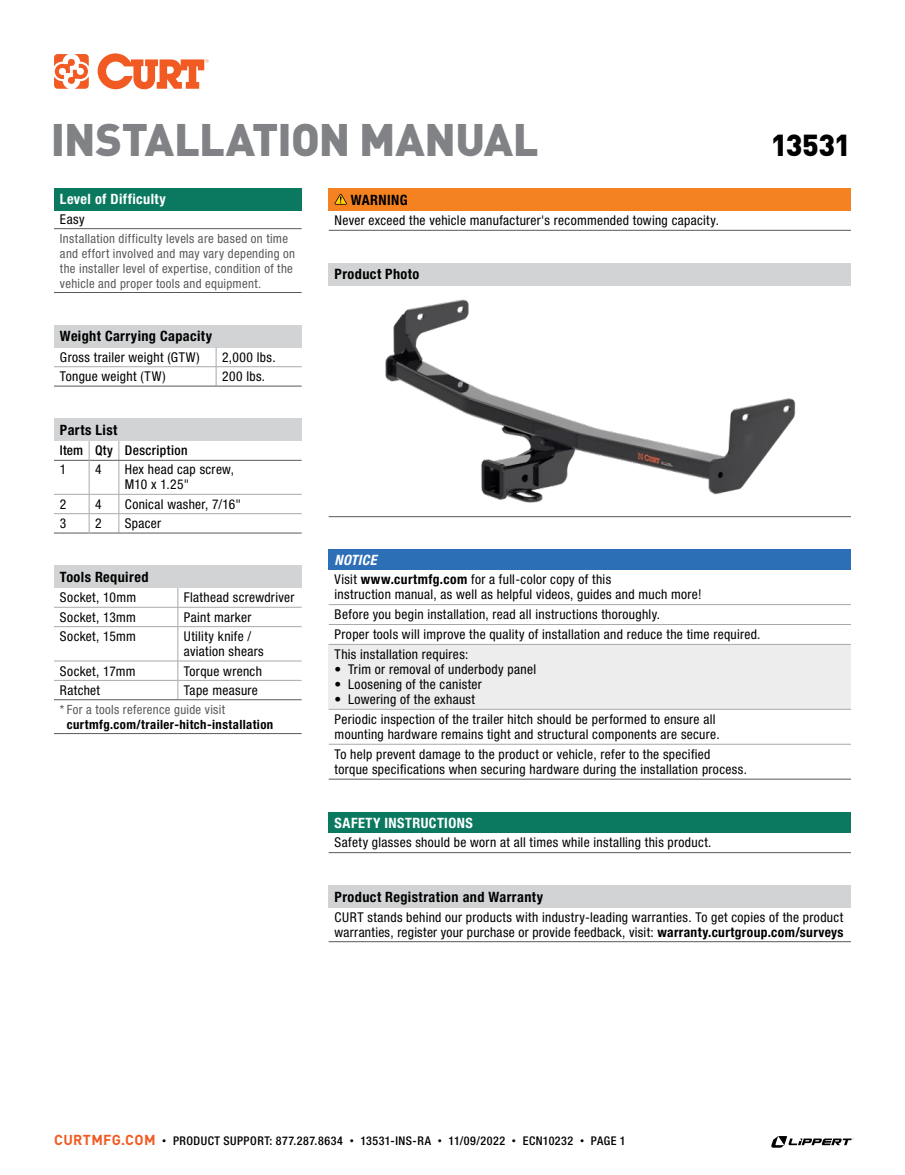
<style>
.page{position:relative;width:905px;height:1175px;background:#fff}
.page>*{position:absolute;margin:0;border:0;box-sizing:border-box;transform-origin:0 0}
.t1{font:900 45px "DINOT";letter-spacing:-.02em;color:#808285}
.t2{font:900 30px "DINOT";letter-spacing:-.02em;color:#000}
.t3{font:700 condensed 14.25px "Helvetica Neue LT Std";letter-spacing:.03em;color:#000}
.t4{font:700 condensed 14.25px "Helvetica Neue LT Std";letter-spacing:.03em;color:#fff}
.t5{font:italic 700 condensed 14.25px "Helvetica Neue LT Std";letter-spacing:.025em;color:#fff}
.t6{font:condensed 13.5px/15px "Helvetica Neue LT Std";letter-spacing:.025em;color:#000}
.t7{font:500 condensed 13.5px "Helvetica Neue LT Std";letter-spacing:.03em;color:#000}
.t8{font:condensed 12.75px/15px "Helvetica Neue LT Std";letter-spacing:.025em;color:#58595b}
.t9{font:700 condensed 12.75px "Helvetica Neue LT Std";letter-spacing:.03em;color:#000}
.t10{font:500 condensed 12px "Helvetica Neue LT Std";letter-spacing:.04em;color:#000}
.s1{font-weight:700}
.s2{font-family:"DINOT";font-weight:700;font-stretch:normal;font-size:14.25px;color:#f15a22}
.s3{font-family:"DINOT";font-weight:400;font-stretch:normal;font-size:9px}
</style>
<div class="page">
<svg style="left:771px;top:1136px;width:82px;height:11px"></svg>
<svg style="left:54px;top:53px;width:155px;height:36px"></svg>
<div style="left:328px;top:885px;width:522px;height:22px;background:#d1d3d4"></div>
<hr style="left:328px;top:941px;width:522px;height:1px;background:#58595b">
<div style="left:54px;top:325px;width:248px;height:22px;background:#d1d3d4"></div>
<svg style="left:216px;top:347px;width:1px;height:39px"></svg>
<hr style="left:54px;top:366px;width:162px;height:1px;background:#a7a9ac">
<hr style="left:216px;top:366px;width:86px;height:1px;background:#a7a9ac">
<hr style="left:54px;top:386px;width:162px;height:1px;background:#58595b">
<hr style="left:216px;top:386px;width:86px;height:1px;background:#58595b">
<div style="left:54px;top:566px;width:247px;height:22px;background:#d1d3d4"></div>
<hr style="left:54px;top:607px;width:124px;height:1px;background:#a7a9ac">
<hr style="left:178px;top:607px;width:123px;height:1px;background:#a7a9ac">
<svg style="left:177px;top:588px;width:1px;height:38px"></svg>
<hr style="left:177px;top:626px;width:1px;height:35px;background:#a7a9ac">
<svg style="left:177px;top:661px;width:1px;height:38px"></svg>
<hr style="left:54px;top:626px;width:124px;height:1px;background:#a7a9ac">
<hr style="left:178px;top:626px;width:123px;height:1px;background:#a7a9ac">
<hr style="left:54px;top:660px;width:124px;height:1px;background:#a7a9ac">
<hr style="left:178px;top:660px;width:123px;height:1px;background:#a7a9ac">
<hr style="left:54px;top:680px;width:124px;height:1px;background:#a7a9ac">
<hr style="left:178px;top:680px;width:123px;height:1px;background:#a7a9ac">
<hr style="left:54px;top:699px;width:124px;height:1px;background:#58595b">
<hr style="left:178px;top:699px;width:123px;height:1px;background:#58595b">
<hr style="left:54px;top:733px;width:124px;height:1px;background:#58595b">
<hr style="left:178px;top:733px;width:123px;height:1px;background:#58595b">
<div style="left:54px;top:188px;width:248px;height:22px;background:#0a7960"></div>
<hr style="left:54px;top:228px;width:248px;height:1px;background:#58595b">
<hr style="left:54px;top:292px;width:248px;height:1px;background:#58595b">
<div style="left:328px;top:188px;width:522px;height:22px;background:#f58220"></div>
<hr style="left:328px;top:230px;width:522px;height:1px;background:#58595b">
<svg style="left:334px;top:194px;width:13px;height:11px"></svg>
<div style="left:328px;top:812px;width:522px;height:21px;background:#0a7960"></div>
<hr style="left:328px;top:852px;width:522px;height:1px;background:#58595b">
<div style="left:328px;top:549px;width:522px;height:21px;background:#2d6fb7"></div>
<div style="left:328px;top:644px;width:522px;height:65px;background:#ededee"></div>
<hr style="left:328px;top:778px;width:522px;height:1px;background:#58595b">
<hr style="left:328px;top:624px;width:522px;height:1px;background:#a7a9ac">
<hr style="left:328px;top:644px;width:522px;height:1px;background:#a7a9ac">
<hr style="left:328px;top:709px;width:522px;height:1px;background:#a7a9ac">
<hr style="left:328px;top:744px;width:522px;height:1px;background:#a7a9ac">
<hr style="left:328px;top:604px;width:522px;height:1px;background:#a7a9ac">
<div style="left:54px;top:419px;width:248px;height:22px;background:#d1d3d4"></div>
<svg style="left:119px;top:441px;width:1px;height:19px"></svg>
<hr style="left:119px;top:460px;width:1px;height:34px;background:#a7a9ac">
<hr style="left:54px;top:494px;width:35px;height:1px;background:#a7a9ac">
<hr style="left:89px;top:494px;width:30px;height:1px;background:#a7a9ac">
<hr style="left:119px;top:494px;width:183px;height:1px;background:#a7a9ac">
<hr style="left:54px;top:513px;width:35px;height:1px;background:#a7a9ac">
<hr style="left:89px;top:513px;width:30px;height:1px;background:#a7a9ac">
<hr style="left:119px;top:513px;width:183px;height:1px;background:#a7a9ac">
<svg style="left:119px;top:494px;width:1px;height:38px"></svg>
<hr style="left:54px;top:532px;width:35px;height:1px;background:#58595b">
<hr style="left:89px;top:532px;width:30px;height:1px;background:#58595b">
<hr style="left:119px;top:532px;width:183px;height:1px;background:#58595b">
<hr style="left:54px;top:460px;width:35px;height:1px;background:#58595b">
<hr style="left:89px;top:460px;width:30px;height:1px;background:#58595b">
<hr style="left:119px;top:460px;width:183px;height:1px;background:#58595b">
<hr style="left:89px;top:460px;width:1px;height:34px;background:#a7a9ac">
<svg style="left:89px;top:494px;width:1px;height:39px"></svg>
<svg style="left:89px;top:441px;width:1px;height:19px"></svg>
<div style="left:328px;top:263px;width:522px;height:22px;background:#d1d3d4"></div>
<hr style="left:328px;top:516px;width:522px;height:1px;background:#58595b">
<img style="left:385px;top:299px;width:410px;height:204px">
<h1 class="t1" style="left:51px;top:103px;width:489px">INSTALLATION MANUAL</h1>
<h2 class="t2" style="left:770px;top:121px;width:82px">13531</h2>
<p class="t4" style="left:60px;top:190px;width:107px">Level of Difficulty</p>
<p class="t6" style="left:60px;top:211px;width:26px">Easy</p>
<p class="t8" style="left:60px;top:230px;width:237px">Installation difficulty levels are based on time and effort involved and may vary depending on the installer level of expertise, condition of the vehicle and proper tools and equipment.</p>
<p class="t3" style="left:60px;top:328px;width:154px">Weight Carrying Capacity</p>
<p class="t6" style="left:60px;top:349px;width:141px">Gross trailer weight (GTW)</p>
<p class="t6" style="left:222px;top:349px;width:55px">2,000 lbs.</p>
<p class="t6" style="left:60px;top:369px;width:107px">Tongue weight (TW)</p>
<p class="t6" style="left:222px;top:369px;width:45px">200 lbs.</p>
<p class="t3" style="left:60px;top:421px;width:59px">Parts List</p>
<p class="t7" style="left:60px;top:442px;width:129px">Item Qty Description</p>
<p class="t6" style="left:60px;top:462px;width:8px">1</p>
<p class="t6" style="left:95px;top:462px;width:8px">4</p>
<p class="t6" style="left:125px;top:462px;width:111px">Hex head cap screw,<br>M10 x 1.25"</p>
<p class="t6" style="left:60px;top:496px;width:8px">2</p>
<p class="t6" style="left:95px;top:496px;width:8px">4</p>
<p class="t6" style="left:125px;top:496px;width:118px">Conical washer, 7/16"</p>
<p class="t6" style="left:60px;top:516px;width:8px">3</p>
<p class="t6" style="left:95px;top:516px;width:8px">2</p>
<p class="t6" style="left:125px;top:516px;width:38px">Spacer</p>
<p class="t3" style="left:60px;top:568px;width:90px">Tools Required</p>
<p class="t6" style="left:60px;top:590px;width:78px">Socket, 10mm</p>
<p class="t6" style="left:184px;top:590px;width:112px">Flathead screwdriver</p>
<p class="t6" style="left:60px;top:609px;width:77px">Socket, 13mm</p>
<p class="t6" style="left:184px;top:609px;width:69px">Paint marker</p>
<p class="t6" style="left:60px;top:629px;width:77px">Socket, 15mm</p>
<p class="t6" style="left:184px;top:629px;width:81px">Utility knife / aviation shears</p>
<p class="t6" style="left:60px;top:663px;width:77px">Socket, 17mm</p>
<p class="t6" style="left:184px;top:663px;width:80px">Torque wrench</p>
<p class="t6" style="left:60px;top:682px;width:42px">Ratchet</p>
<p class="t6" style="left:184px;top:682px;width:76px">Tape measure</p>
<p class="t8" style="left:60px;top:701px;width:167px">* For a tools reference guide visit</p>
<p class="t9" style="left:67px;top:716px;width:208px">curtmfg.com/trailer-hitch-installation</p>
<p class="t3" style="left:351px;top:191px;width:58px">WARNING</p>
<p class="t6" style="left:334px;top:212px;width:386px">Never exceed the vehicle manufacturer's recommended towing capacity.</p>
<p class="t3" style="left:334px;top:265px;width:86px">Product Photo</p>
<p class="t5" style="left:334px;top:551px;width:43px">NOTICE</p>
<p class="t6" style="left:334px;top:572px;width:368px">Visit <span class="s1">www.curtmfg.com</span> for a full-color copy of this<br>instruction manual, as well as helpful videos, guides and much more!</p>
<p class="t6" style="left:334px;top:604px;width:427px;line-height:20px">Before you begin installation, read all instructions thoroughly.<br>Proper tools will improve the quality of installation and reduce the time required.<br>This installation requires:</p>
<p class="t6" style="left:334px;top:661px;width:203px">• Trim or removal of underbody panel</p>
<p class="t6" style="left:334px;top:676px;width:149px">• Loosening of the canister</p>
<p class="t6" style="left:334px;top:689px;width:382px;line-height:20px">• Lowering of the exhaust<br>Periodic inspection of the trailer hitch should be performed to ensure all</p>
<p class="t6" style="left:334px;top:724px;width:386px;line-height:20px">mounting hardware remains tight and structural components are secure.<br>To help prevent damage to the product or vehicle, refer to the specified</p>
<p class="t6" style="left:334px;top:761px;width:414px">torque specifications when securing hardware during the installation process.</p>
<p class="t4" style="left:334px;top:813px;width:140px">SAFETY INSTRUCTIONS</p>
<p class="t6" style="left:334px;top:835px;width:378px">Safety glasses should be worn at all times while installing this product.</p>
<p class="t3" style="left:334px;top:887px;width:210px">Product Registration and Warranty</p>
<p class="t6" style="left:334px;top:909px;width:510px">CURT stands behind our products with industry-leading warranties. To get copies of the product warranties, register your purchase or provide feedback, visit: <span class="s1">warranty.curtgroup.com/surveys</span></p>
<p class="t10" style="left:54px;top:1133px;width:573px"><span class="s2">CURTMFG.COM</span> <span class="s3">•</span> PRODUCT SUPPORT: 877.287.8634 <span class="s3">•</span> 13531-INS-RA <span class="s3">•</span> 11/09/2022 <span class="s3">•</span> ECN10232 <span class="s3">•</span> PAGE 1</p>
</div>
